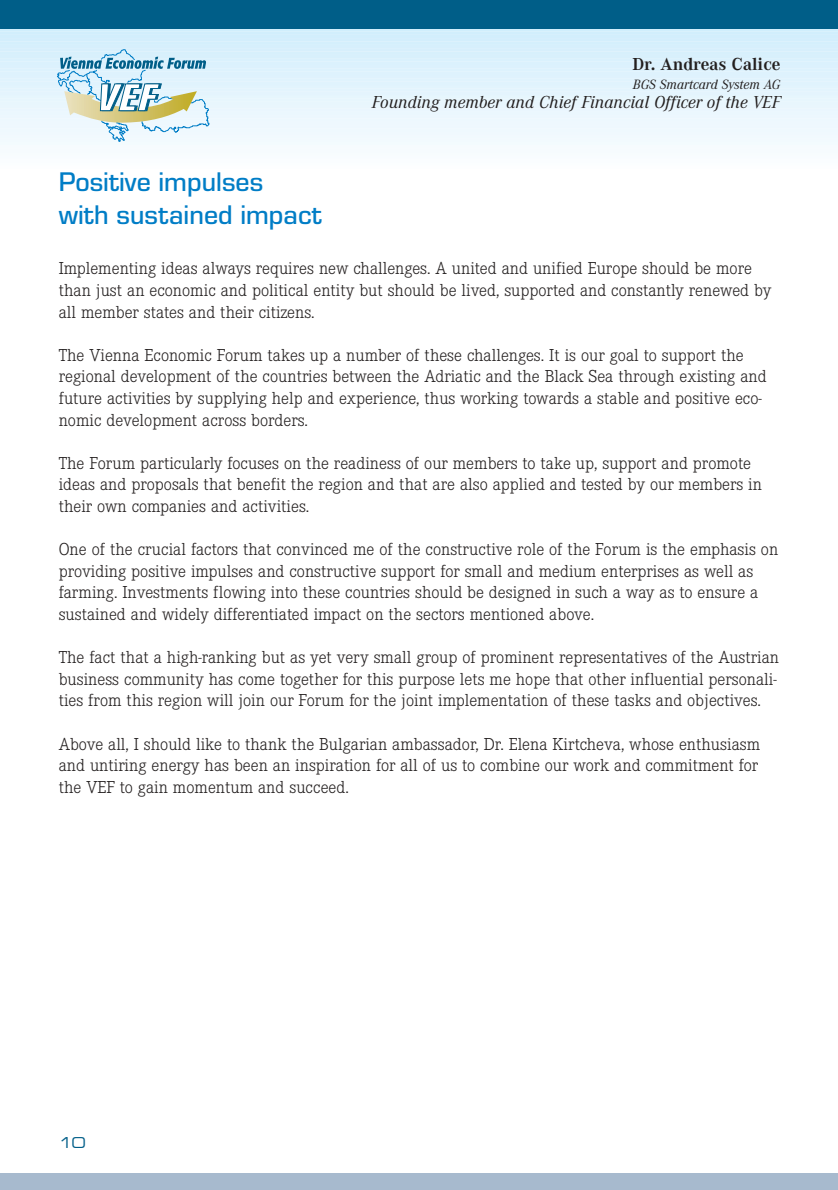
<style>
.page{position:relative;width:838px;height:1190px;background:#fff}
.page>*{position:absolute;margin:0;border:0;box-sizing:border-box;transform-origin:0 0}
.t1{font:500 28px/33.6px "Eurostile T";color:#007dc6}
.t2{font:300 18px/21.6px "Corporate E";color:#231f1f}
.t3{font:italic 18px "Corporate A";color:#231f1f}
.t4{font:700 18px "Corporate A";color:#231f1f}
.t5{font:italic 14px "Corporate A";color:#231f1f}
.t6{font:14px "Thekla Extended";color:#005e88}
</style>
<div class="page">
<div style="left:0;top:160px;width:838px;height:8px;background:#fbfeff"></div>
<div style="left:0;top:153px;width:838px;height:8px;background:#f8fcff"></div>
<div style="left:0;top:146px;width:838px;height:8px;background:#f6fbfe"></div>
<div style="left:0;top:140px;width:838px;height:7px;background:#f3fbfe"></div>
<div style="left:0;top:133px;width:838px;height:8px;background:#f1fafe"></div>
<div style="left:0;top:126px;width:838px;height:8px;background:#eff9fe"></div>
<div style="left:0;top:120px;width:838px;height:7px;background:#eef8fe"></div>
<div style="left:0;top:113px;width:838px;height:8px;background:#ecf7fe"></div>
<div style="left:0;top:106px;width:838px;height:8px;background:#eaf6fe"></div>
<div style="left:0;top:100px;width:838px;height:7px;background:#e8f6fd"></div>
<div style="left:0;top:93px;width:838px;height:8px;background:#e6f6fd"></div>
<div style="left:0;top:86px;width:838px;height:8px;background:#e3f4fd"></div>
<div style="left:0;top:80px;width:838px;height:7px;background:#e0f3fd"></div>
<div style="left:0;top:73px;width:838px;height:7px;background:#dff2fd"></div>
<div style="left:0;top:66px;width:838px;height:8px;background:#ddf2fd"></div>
<div style="left:0;top:59px;width:838px;height:8px;background:#dbf1fd"></div>
<div style="left:0;top:53px;width:838px;height:7px;background:#d8f0fc"></div>
<div style="left:0;top:46px;width:838px;height:8px;background:#d7effc"></div>
<div style="left:0;top:39px;width:838px;height:8px;background:#d4effc"></div>
<div style="left:0;top:33px;width:838px;height:7px;background:#d2eefc"></div>
<div style="left:0;top:26px;width:838px;height:8px;background:#d0eefc"></div>
<div style="left:0;top:23px;width:838px;height:7px;background:#005e88"></div>
<div style="left:0;top:0;width:838px;height:28px;background:#005e88"></div>
<svg style="left:57px;top:49px;width:153px;height:93px"></svg>
<div style="left:0;top:1174px;width:838px;height:16px;background:#a7bace"></div>
<p class="t4" style="left:632px;top:57px;width:150px">Dr. Andreas Calice</p>
<p class="t5" style="left:633px;top:79px;width:149px">BGS Smartcard System AG</p>
<p class="t3" style="left:372px;top:97px;width:410px">Founding member and Chief Financial Officer of the VEF</p>
<h1 class="t1" style="left:59px;top:167px;width:265px">Positive impulses<br>with sustained impact</h1>
<p class="t2" style="left:59px;top:260px;width:714px">Implementing ideas always requires new challenges. A united and unified Europe should be more than just an economic and political entity but should be lived, supported and constantly renewed by all member states and their citizens.</p>
<p class="t2" style="left:59px;top:346px;width:710px">The Vienna Economic Forum takes up a number of these challenges. It is our goal to support the regional development of the countries between the Adriatic and the Black Sea through existing and future activities by supplying help and experience, thus working towards a stable and positive eco&shy;nomic development across borders.</p>
<p class="t2" style="left:59px;top:454px;width:705px">The Forum particularly focuses on the readiness of our members to take up, support and promote ideas and proposals that benefit the region and that are also applied and tested by our members in their own companies and activities.</p>
<p class="t2" style="left:59px;top:541px;width:721px">One of the crucial factors that convinced me of the constructive role of the Forum is the emphasis on providing positive impulses and constructive support for small and medium enterprises as well as farming. Investments flowing into these countries should be designed in such a way as to ensure a sustained and widely differentiated impact on the sectors mentioned above.</p>
<p class="t2" style="left:59px;top:649px;width:722px">The fact that a high-ranking but as yet very small group of prominent representatives of the Austrian business community has come together for this purpose lets me hope that other influential personali&shy;ties from this region will join our Forum for the joint implementation of these tasks and objectives.</p>
<p class="t2" style="left:59px;top:735px;width:703px;text-align:justify">Above all, I should like to thank the Bulgarian ambassador, Dr. Elena Kirtcheva, whose enthusiasm and untiring energy has been an inspiration for all of us to combine our work and commitment for the VEF to gain momentum and succeed.</p>
<p class="t6" style="left:59px;top:1137px;width:28px">10</p>
</div>
